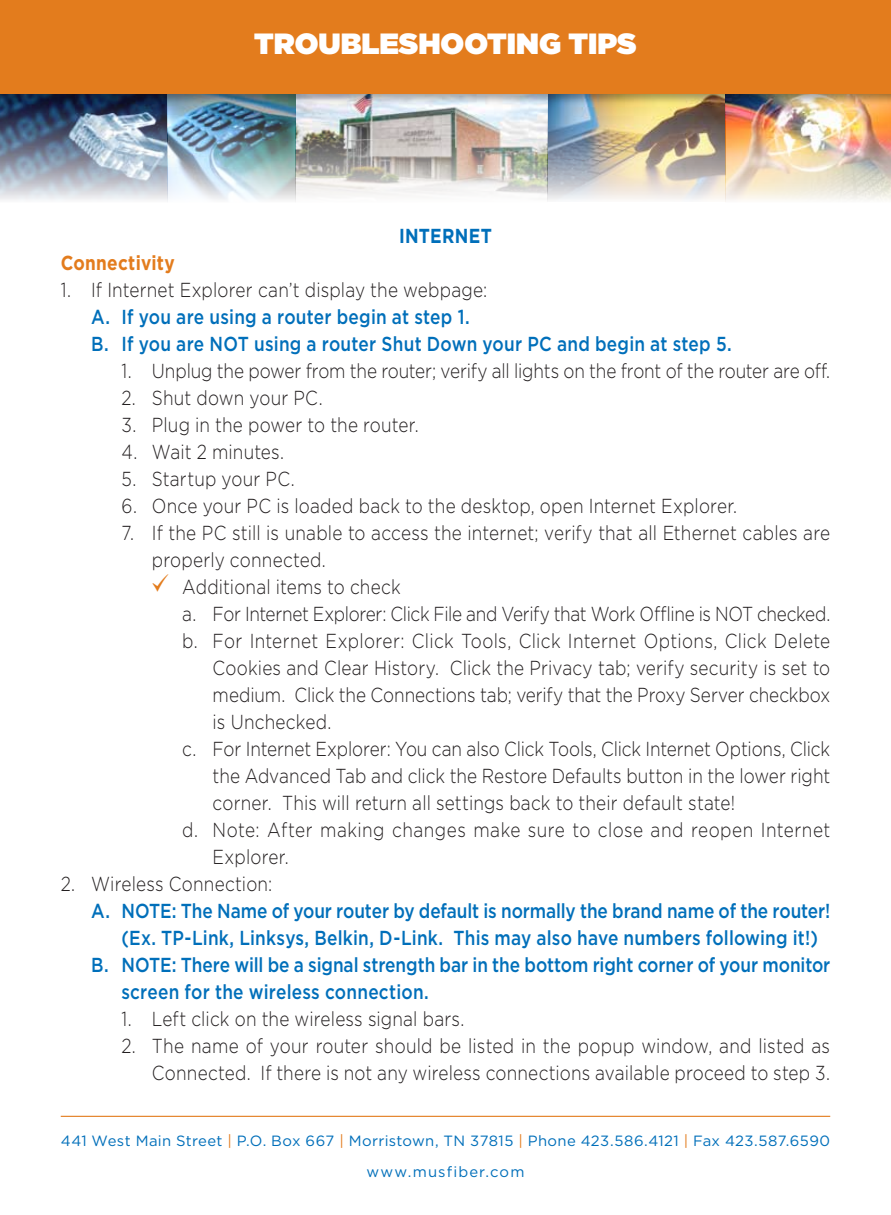
<style>
.page{position:relative;width:891px;height:1215px;background:#fff}
.page>*{position:absolute;margin:0;border:0;box-sizing:border-box;transform-origin:0 0}
.t1{font:900 29.25px "Gotham";color:#fff}
.t2{font:300 20.25px/27px "Gotham";letter-spacing:.005em;color:#231f20;scale:.85 1}
.t3{font:500 20.25px/27px "Gotham";color:#006fba;scale:.85 1}
.t4{font:300 20.25px "Gotham";letter-spacing:-.02em;color:#231f20;scale:.85 1}
.t5{font:300 20.25px "Gotham";letter-spacing:.03em;color:#231f20;scale:.85 1}
.t6{font:700 20.25px "Gotham";letter-spacing:.015em;color:#e37c1d;scale:.85 1}
.t7{font:700 20.25px "Gotham";letter-spacing:.02em;color:#006fba;scale:.85 1}
.t8{font:14.85px/31.5px "Gotham";letter-spacing:.025em;color:#006fba;text-align:center}
.s1{color:#e37c1d}
</style>
<div class="page">
<hr style="left:61px;top:1116px;width:769px;height:1px;background:#e37c1d">
<img style="left:0;top:105px;width:891px;height:97px">
<div style="left:0;top:0;width:891px;height:105px;background:#231f20;opacity:.39"></div>
<div style="left:0;top:0;width:891px;height:93px;background:#e37c1d"></div>
<h1 class="t1" style="left:254px;top:22px;width:384px">TROUBLESHOOTING TIPS</h1>
<p class="t7" style="left:399px;top:222px;width:111px">INTERNET</p>
<p class="t6" style="left:61px;top:249px;width:136px">Connectivity</p>
<p class="t2" style="left:61px;top:276px;width:503px">1. If Internet Explorer can’t display the webpage:</p>
<p class="t3" style="left:91px;top:303px;width:755px">A. If you are using a router begin at step 1.<br>B. If you are NOT using a router Shut Down your PC and begin at step 5.</p>
<p class="t2" style="left:122px;top:357px;width:835px">1. Unplug the power from the router; verify all lights on the front of the router are off.</p>
<p class="t2" style="left:122px;top:384px;width:238px">2. Shut down your PC.</p>
<p class="t2" style="left:122px;top:411px;width:351px">3. Plug in the power to the router.</p>
<p class="t2" style="left:122px;top:438px;width:193px">4. Wait 2 minutes.</p>
<p class="t2" style="left:122px;top:465px;width:205px">5. Startup your PC.</p>
<p class="t2" style="left:122px;top:492px;width:726px">6. Once your PC is loaded back to the desktop, open Internet Explorer.</p>
<p class="t2" style="left:152px;top:519px;width:800px;text-indent:-30px">7. If the PC still is unable to access the internet; verify that all Ethernet cables are properly connected.</p>
<p class="t2" style="left:152px;top:573px;width:294px"><span class="s1">✔</span> Additional items to check</p>
<p class="t4" style="left:182px;top:601px;width:764px">a. For Internet Explorer: Click File and Verify that Work Offline is NOT checked.</p>
<p class="t2" style="left:182px;top:627px;width:764px">b. For Internet Explorer: Click Tools, Click Internet Options, Click Delete</p>
<p class="t2" style="left:213px;top:654px;width:728px">Cookies and Clear History. Click the Privacy tab; verify security is set to</p>
<p class="t2" style="left:213px;top:681px;width:728px">medium. Click the Connections tab; verify that the Proxy Server checkbox</p>
<p class="t2" style="left:213px;top:708px;width:141px">is Unchecked.</p>
<p class="t2" style="left:182px;top:735px;width:764px">c. For Internet Explorer: You can also Click Tools, Click Internet Options, Click</p>
<p class="t2" style="left:213px;top:762px;width:728px">the Advanced Tab and click the Restore Defaults button in the lower right</p>
<p class="t2" style="left:213px;top:789px;width:616px">corner. This will return all settings back to their default state!</p>
<p class="t5" style="left:182px;top:817px;width:764px">d. Note: After making changes make sure to close and reopen Internet</p>
<p class="t2" style="left:213px;top:843px;width:91px">Explorer.</p>
<p class="t2" style="left:61px;top:870px;width:250px">2. Wireless Connection:</p>
<p class="t3" style="left:91px;top:897px;width:871px">A. NOTE: The Name of your router by default is normally the brand name of the router!</p>
<p class="t3" style="left:122px;top:924px;width:821px">(Ex. TP-Link, Linksys, Belkin, D-Link. This may also have numbers following it!)</p>
<p class="t3" style="left:91px;top:951px;width:871px">B. NOTE: There will be a signal strength bar in the bottom right corner of your monitor</p>
<p class="t3" style="left:122px;top:978px;width:363px">screen for the wireless connection.</p>
<p class="t2" style="left:122px;top:1005px;width:405px">1. Left click on the wireless signal bars.</p>
<p class="t2" style="left:122px;top:1032px;width:835px;text-align:right">2. The name of your router should be listed in the popup window, and listed as<br>Connected. If there is not any wireless connections available proceed to step 3.</p>
<p class="t8" style="left:61px;top:1125px;width:771px">441 West Main Street <span class="s1">|</span> P.O. Box 667 <span class="s1">|</span> Morristown, TN 37815 <span class="s1">|</span> Phone 423.586.4121 <span class="s1">|</span> Fax 423.587.6590 www.musfiber.com</p>
</div>
